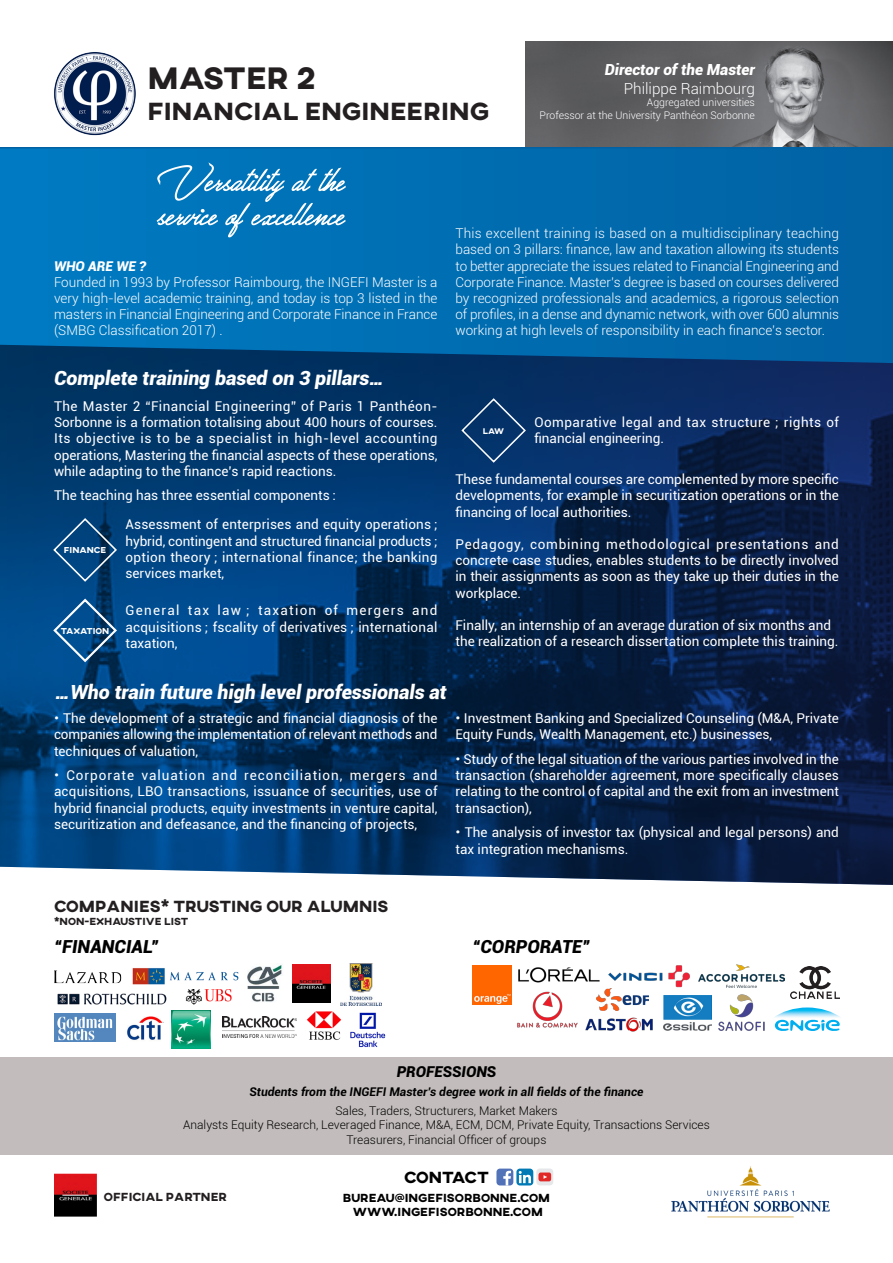
<style>
.page{position:relative;width:893px;height:1263px;background:#fff}
.page>*{position:absolute;margin:0;border:0;box-sizing:border-box;transform-origin:0 0}
.t1{font:800 31.65px "AXIS";letter-spacing:-.01em;color:#231f20}
.t2{font:800 25.35px "AXIS";color:#231f20}
.t3{font:italic 900 19.5px "Roboto";color:#fff}
.t4{font:italic 900 18px "Roboto";color:#000}
.t5{font:800 16.5px "AXIS";color:#231f20}
.t6{font:800 16.5px "AXIS";letter-spacing:-.01em;color:#000}
.t7{font:italic 900 15.3px "Roboto";color:#fff}
.t8{font:300 15.3px "Roboto";color:#fff}
.t9{font:italic 900 15px "Roboto";color:#000}
.t10{font:13.5px/16.2px "Roboto";color:#fff;text-align:justify}
.t11{font:300 13.5px/16.2px "Roboto";color:#fff;text-align:justify}
.t12{font:13.5px/16.2px "Roboto";letter-spacing:.035em;color:#fff}
.t13{font:italic 900 13.5px "Roboto";color:#fff}
.t14{font:300 12px "Roboto";color:#000}
.t15{font:italic 700 12px "Roboto";color:#000}
.t16{font:800 12px "AXIS";color:#000}
.t17{font:800 12px "AXIS";color:#231f20}
.t18{font:300 10.5px "Roboto";color:#fff}
.t19{font:800 10.5px "AXIS";color:#231f20}
.t20{font:800 8.85px "AXIS";color:#fff}
.t21{font:800 8.4px "AXIS";color:#fff}
.s1{font-family:"Aller";font-weight:300}
</style>
<div class="page">
<img style="left:526px;top:41px;width:367px;height:105px">
<svg style="left:0;top:146px;width:893px;height:199px;background:#016eb1"></svg>
<img style="left:54px;top:52px;width:82px;height:84px">
<img style="left:0;top:345px;width:893px;height:540px">
<div style="left:0;top:1058px;width:893px;height:97px;background:#c2bdbc"></div>
<svg style="left:157px;top:162px;width:189px;height:75px;background:#298ac4"></svg>
<svg style="left:52px;top:597px;width:67px;height:67px;background:#15548b"></svg>
<svg style="left:460px;top:397px;width:67px;height:67px;background:#123e71"></svg>
<img style="left:54px;top:970px;width:67px;height:13px">
<img style="left:350px;top:1012px;width:36px;height:35px">
<img style="left:307px;top:1011px;width:35px;height:29px">
<img style="left:127px;top:1016px;width:37px;height:24px">
<img style="left:292px;top:965px;width:38px;height:38px">
<img style="left:54px;top:1174px;width:43px;height:42px">
<img style="left:54px;top:1014px;width:61px;height:27px">
<img style="left:57px;top:993px;width:110px;height:12px">
<img style="left:222px;top:1017px;width:74px;height:21px">
<img style="left:185px;top:989px;width:47px;height:25px">
<img style="left:132px;top:968px;width:107px;height:17px">
<img style="left:340px;top:964px;width:41px;height:42px">
<img style="left:172px;top:1010px;width:38px;height:39px">
<img style="left:247px;top:964px;width:36px;height:38px">
<img style="left:774px;top:1007px;width:66px;height:11px">
<svg style="left:775px;top:1020px;width:65px;height:11px"></svg>
<img style="left:472px;top:965px;width:40px;height:39px">
<img style="left:608px;top:965px;width:82px;height:22px">
<img style="left:698px;top:964px;width:86px;height:24px">
<img style="left:585px;top:1017px;width:68px;height:15px">
<img style="left:517px;top:991px;width:61px;height:37px">
<img style="left:790px;top:966px;width:50px;height:33px">
<img style="left:719px;top:995px;width:45px;height:36px">
<img style="left:596px;top:988px;width:52px;height:23px">
<img style="left:663px;top:995px;width:48px;height:35px">
<img style="left:518px;top:967px;width:82px;height:16px">
<img style="left:671px;top:1166px;width:159px;height:52px">
<svg style="left:52px;top:517px;width:66px;height:66px;background:#104c81"></svg>
<div style="left:536px;top:1168px;width:17px;height:17px;background:#e6e7e9;border-radius:3px"></div>
<svg style="left:538px;top:1172px;width:13px;height:9px"></svg>
<svg style="left:496px;top:1168px;width:17px;height:17px"></svg>
<div style="left:516px;top:1168px;width:17px;height:17px;background:#007ab5;border-radius:3px"></div>
<svg style="left:519px;top:1171px;width:12px;height:12px"></svg>
<p class="t1" style="left:147px;top:57px;width:170px">MASTER 2</p>
<p class="t2" style="left:147px;top:94px;width:343px">FINANCIAL ENGINEERING</p>
<p class="t7" style="left:605px;top:59px;width:152px">Director of the Master</p>
<p class="t8" style="left:624px;top:78px;width:133px">Philippe Raimbourg</p>
<p class="t18" style="left:647px;top:95px;width:110px">Aggregated universities</p>
<p class="t18" style="left:540px;top:108px;width:217px">Professor at the University Panthéon Sorbonne</p>
<p class="t13" style="left:54px;top:256px;width:94px">WHO ARE WE ?</p>
<p class="t11" style="left:54px;top:273px;width:385px">Founded in 1993 by Professor Raimbourg, the INGEFI Master is a very high-level academic training, and today is top 3 listed in the masters in Financial Engineering and Corporate Finance in France (SMBG Classification 2017) .</p>
<p class="t3" style="left:54px;top:364px;width:332px">Complete training based on 3 pillars…</p>
<p class="t10" style="left:54px;top:397px;width:385px">The Master 2 “Financial Engineering” of Paris 1 Panthéon-Sorbonne is a formation totalising about 400 hours of courses.<br>Its objective is to be a specialist in high-level accounting operations, Mastering the financial aspects of these operations, while adapting to the finance’s rapid reactions.</p>
<p class="t10" style="left:54px;top:487px;width:283px">The teaching has three essential components :</p>
<p class="t10" style="left:126px;top:516px;width:313px">Assessment of enterprises and equity operations ; hybrid, contingent and structured financial products ; option theory ; international finance; the banking services market,</p>
<p class="t10" style="left:126px;top:602px;width:313px">General tax law ; taxation of mergers and acquisitions ; fscality of derivatives ; international taxation,</p>
<p class="t20" style="left:64px;top:544px;width:44px">FINANCE</p>
<p class="t20" style="left:61px;top:625px;width:50px">TAXATION</p>
<p class="t11" style="left:455px;top:225px;width:385px">This excellent training is based on a multidisciplinary teaching based on 3 pillars: finance, law and taxation allowing its students to better appreciate the issues related to Financial Engineering and Corporate Finance. Master’s degree is based on courses delivered by recognized professionals and academics, a rigorous selection of profiles, in a dense and dynamic network, with over 600 alumnis working at high levels of responsibility in each finance’s sector.</p>
<p class="t12" style="left:534px;top:414px;width:306px">Oomparative legal and tax structure ; rights of financial engineering.</p>
<p class="t10" style="left:455px;top:471px;width:385px">These fundamental courses are complemented by more specific developments, for example in securitization operations or in the financing of local authorities.</p>
<p class="t10" style="left:455px;top:536px;width:385px">Pedagogy, combining methodological presentations and concrete case studies, enables students to be directly involved in their assignments as soon as they take up their duties in the workplace.</p>
<p class="t10" style="left:455px;top:617px;width:377px">Finally, an internship of an average duration of six months and</p>
<p class="t10" style="left:455px;top:633px;width:385px">the realization of a research dissertation complete this training.</p>
<p class="t21" style="left:483px;top:425px;width:23px">LAW</p>
<p class="t3" style="left:55px;top:678px;width:393px">…Who train future high level professionals at</p>
<p class="t10" style="left:54px;top:710px;width:385px"><span class="s1">•</span> The development of a strategic and financial diagnosis of the companies allowing the implementation of relevant methods and techniques of valuation,</p>
<p class="t10" style="left:54px;top:767px;width:385px"><span class="s1">•</span> Corporate valuation and reconciliation, mergers and acquisitions, LBO transactions, issuance of securities, use of hybrid financial products, equity investments in venture capital, securitization and defeasance, and the financing of projects,</p>
<p class="t10" style="left:455px;top:710px;width:385px"><span class="s1">•</span> Investment Banking and Specialized Counseling (M&amp;A, Private<br>Equity Funds, Wealth Management, etc.) businesses,</p>
<p class="t10" style="left:455px;top:751px;width:385px"><span class="s1">•</span> Study of the legal situation of the various parties involved in the transaction (shareholder agreement, more specifically clauses relating to the control of capital and the exit from an investment transaction),</p>
<p class="t10" style="left:455px;top:824px;width:385px"><span class="s1">•</span> The analysis of investor tax (physical and legal persons) and tax integration mechanisms.</p>
<p class="t5" style="left:54px;top:895px;width:336px">COMPANIES* TRUSTING OUR ALUMNIS</p>
<p class="t19" style="left:54px;top:914px;width:136px">*NON-EXHAUSTIVE LIST</p>
<p class="t4" style="left:54px;top:934px;width:107px">“FINANCIAL”</p>
<p class="t4" style="left:472px;top:934px;width:119px">“CORPORATE”</p>
<p class="t9" style="left:397px;top:1061px;width:101px">PROFESSIONS</p>
<p class="t15" style="left:249px;top:1083px;width:395px">Students from the INGEFI Master’s degree work in all fields of the finance</p>
<p class="t14" style="left:335px;top:1102px;width:224px">Sales, Traders, Structurers, Market Makers</p>
<p class="t14" style="left:183px;top:1117px;width:528px">Analysts Equity Research, Leveraged Finance, M&amp;A, ECM, DCM, Private Equity, Transactions Services</p>
<p class="t14" style="left:347px;top:1131px;width:201px">Treasurers, Financial Officer of groups</p>
<p class="t17" style="left:104px;top:1188px;width:125px">OFFICIAL PARTNER</p>
<p class="t6" style="left:404px;top:1167px;width:86px">CONTACT</p>
<p class="t16" style="left:343px;top:1190px;width:209px">BUREAU@INGEFISORBONNE.COM</p>
<p class="t16" style="left:353px;top:1204px;width:192px">WWW.INGEFISORBONNE.COM</p>
</div>
